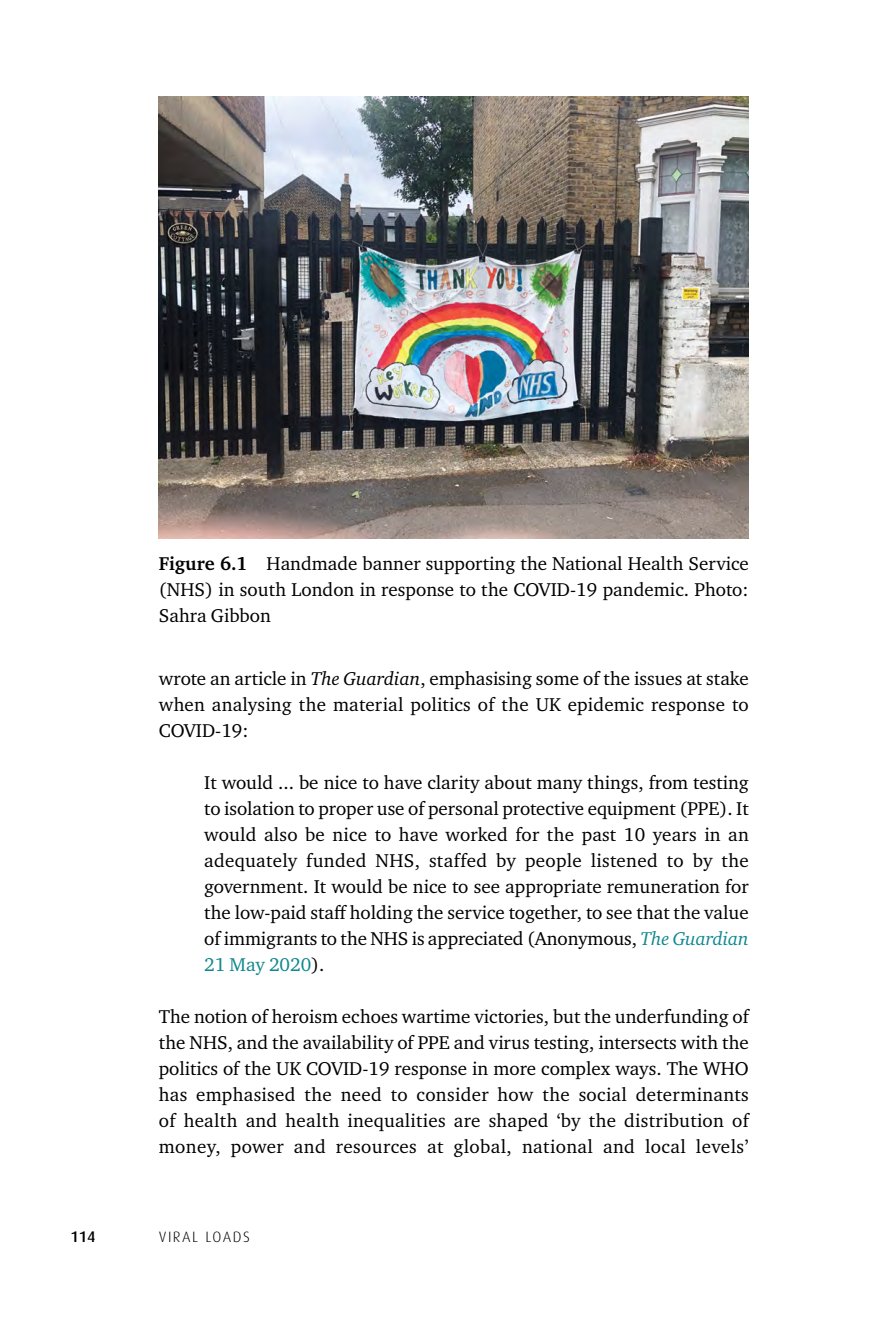
<style>
.page{position:relative;width:885px;height:1327px;background:#fff}
.page>*{position:absolute;margin:0;border:0;box-sizing:border-box;transform-origin:0 0}
.EXT{font:19px/26px "Charter ITC Std";letter-spacing:-.005em;color:#000;text-align:justify}
.TX{font:19px/26px "Charter ITC Std";letter-spacing:.02em;color:#000;text-align:justify}
.TXT{font:19px/26px "Charter ITC Std";letter-spacing:.01em;color:#000;text-align:justify}
.LEG{font:19px/26px "Charter ITC Std";color:#000;text-align:justify}
.t1{font:500 15.4px "Dax";color:#000}
.t2{font:300 15px "Dax";letter-spacing:.1em;color:#000}
.s1{font-weight:700}
.s2{font-style:italic}
.s3{font-style:italic;color:#10888f}
.s4{color:#10888f}
</style>
<div class="page">
<img style="left:159px;top:96px;width:589px;height:443px">
<p class="LEG" style="left:159px;top:550px;width:591px"><span class="s1">Figure 6.1</span> Handmade banner supporting the National Health Service (NHS) in south London in response to the COVID-19 pandemic. Photo:<br>Sahra Gibbon</p>
<p class="TXT" style="left:159px;top:665px;width:591px">wrote an article in <span class="s2">The Guardian</span>, emphasising some of the issues at stake when analysing the material politics of the UK epidemic response to COVID-19:</p>
<p class="EXT" style="left:204px;top:769px;width:546px">It would ... be nice to have clarity about many things, from testing to isolation to proper use of personal protective equipment (PPE). It would also be nice to have worked for the past 10 years in an adequately funded NHS, staffed by people listened to by the government. It would be nice to see appropriate remuneration for the low-paid staff holding the service together, to see that the value of immigrants to the NHS is appreciated (Anonymous, <span class="s3">The Guardian </span><span class="s4">21 May 2020</span>).</p>
<p class="TX" style="left:159px;top:1003px;width:591px">The notion of heroism echoes wartime victories, but the underfunding of the NHS, and the availability of PPE and virus testing, intersects with the politics of the UK COVID-19 response in more complex ways. The WHO has emphasised the need to consider how the social determinants of health and health inequalities are shaped ‘by the distribution of money, power and resources at global, national and local levels’</p>
<p class="t1" style="left:70px;top:1228px;width:27px">114</p>
<p class="t2" style="left:159px;top:1228px;width:93px">VIRAL LOADS</p>
</div>
